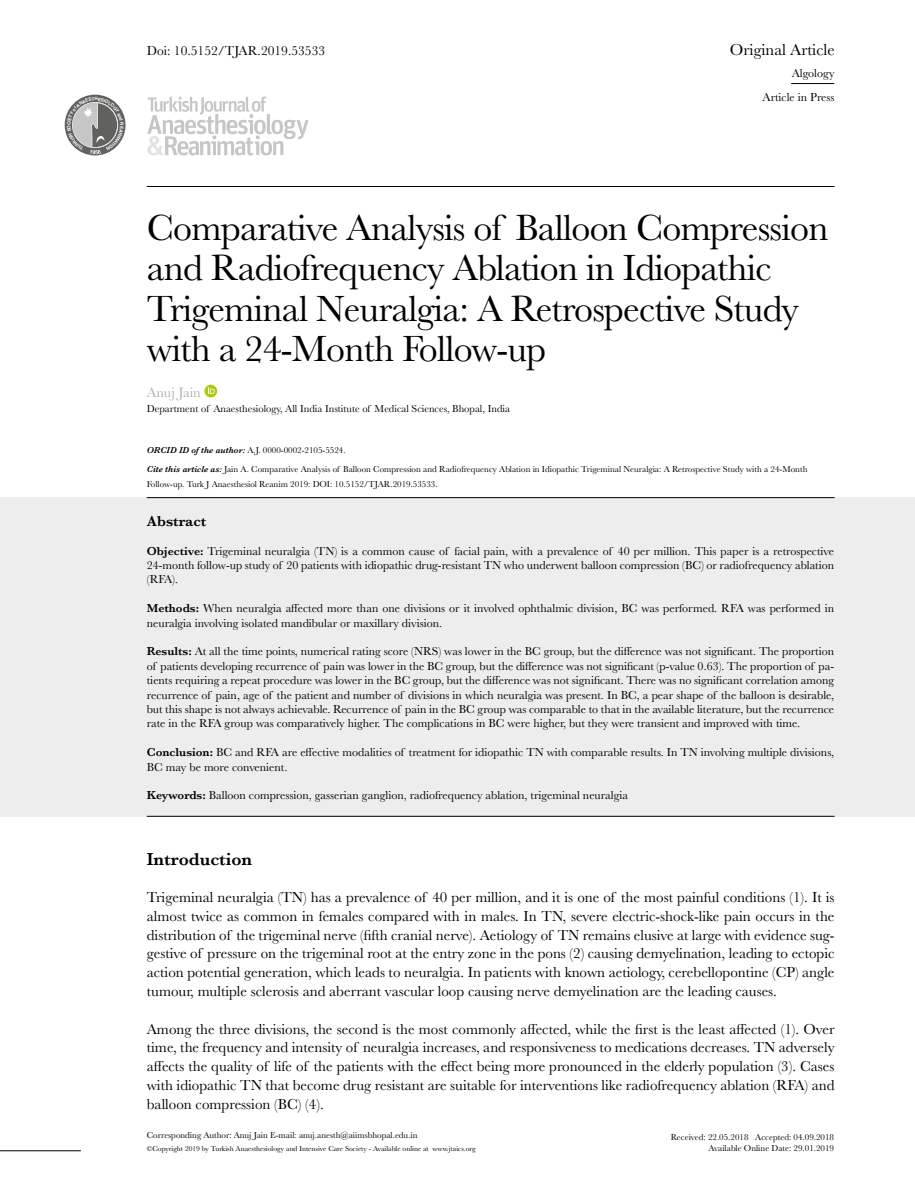
<style>
.page{position:relative;width:915px;height:1191px;background:#fff}
.page>*{position:absolute;margin:0;border:0;box-sizing:border-box;transform-origin:0 0}
.t1{font:37.8px/40.5px "Baskerville";letter-spacing:-.02em;color:#000}
.t2{font:600 18px "Baskerville";color:#000}
.t3{font:16.5px "Baskerville";color:#000}
.t4{font:15px/18.8px "Baskerville";color:#000;text-align:justify}
.t5{font:600 15px "Baskerville";color:#000}
.t6{font:14.25px "Baskerville";color:#b3b2b2}
.t7{font:13.5px "Baskerville";color:#000}
.t8{font:12px/14.4px "Baskerville";color:#000;text-align:justify}
.t9{font:10.5px "Baskerville";color:#000}
.t10{font:9px/15px "Baskerville";color:#000}
.t11{font:7.5px "Baskerville";color:#000}
.s1{font-weight:600;font-style:italic}
.s2{font-weight:600}
</style>
<div class="page">
<svg style="left:147px;top:97px;width:161px;height:58px"></svg>
<div style="left:204px;top:385px;width:13px;height:12px;background:#afca0b;border-radius:50%"></div>
<svg style="left:208px;top:387px;width:7px;height:7px"></svg>
<hr style="left:147px;top:186px;width:687px;height:1px;background:#000">
<div style="left:0;top:497px;width:914px;height:319px;background:#ededed"></div>
<hr style="left:147px;top:497px;width:687px;height:1px;background:#000">
<hr style="left:147px;top:816px;width:687px;height:1px;background:#000">
<hr style="left:0;top:1150px;width:81px;height:1px;background:#000">
<hr style="left:791px;top:83px;width:42px;height:1px;background:#000">
<svg style="left:65px;top:97px;width:58px;height:57px"></svg>
<p class="t7" style="left:147px;top:42px;width:180px">Doi: 10.5152/TJAR.2019.53533</p>
<h3 class="t3" style="left:729px;top:39px;width:106px">Original Article</h3>
<p class="t8" style="left:762px;top:61px;width:73px;line-height:24.6px;text-align:right">Algology<br>Article in Press</p>
<h1 class="t1" style="left:147px;top:208px;width:683px">Comparative Analysis of Balloon Compression and Radiofrequency Ablation in Idiopathic Trigeminal Neuralgia: A Retrospective Study with a 24-Month Follow-up</h1>
<p class="t6" style="left:147px;top:384px;width:55px">Anuj Jain</p>
<p class="t9" style="left:147px;top:402px;width:364px">Department of Anaesthesiology, All India Institute of Medical Sciences, Bhopal, India</p>
<p class="t10" style="left:147px;top:443px;width:200px"><span class="s1">ORCID ID of the author:</span> A.J. 0000-0002-2105-5524.</p>
<p class="t10" style="left:147px;top:461px;width:662px"><span class="s1">Cite this article as:</span> Jain A. Comparative Analysis of Balloon Compression and Radiofrequency Ablation in Idiopathic Trigeminal Neuralgia: A Retrospective Study with a 24-Month<br>Follow-up. Turk J Anaesthesiol Reanim 2019: DOI: 10.5152/TJAR.2019.53533.</p>
<p class="t5" style="left:147px;top:510px;width:61px">Abstract</p>
<p class="t8" style="left:147px;top:543px;width:688px"><span class="s2">Objective:</span> Trigeminal neuralgia (TN) is a common cause of facial pain, with a prevalence of 40 per million. This paper is a retrospective 24-month follow-up study of 20 patients with idiopathic drug-resistant TN who underwent balloon compression (BC) or radiofrequency ablation (RFA).</p>
<p class="t8" style="left:147px;top:601px;width:688px"><span class="s2">Methods:</span> When neuralgia affected more than one divisions or it involved ophthalmic division, BC was performed. RFA was performed in neuralgia involving isolated mandibular or maxillary division.</p>
<p class="t8" style="left:147px;top:644px;width:688px"><span class="s2">Results:</span> At all the time points, numerical rating score (NRS) was lower in the BC group, but the difference was not significant. The proportion of patients developing recurrence of pain was lower in the BC group, but the difference was not significant (p-value 0.63). The proportion of pa&shy;tients requiring a repeat procedure was lower in the BC group, but the difference was not significant. There was no significant correlation among recurrence of pain, age of the patient and number of divisions in which neuralgia was present. In BC, a pear shape of the balloon is desirable, but this shape is not always achievable. Recurrence of pain in the BC group was comparable to that in the available literature, but the recurrence rate in the RFA group was comparatively higher. The complications in BC were higher, but they were transient and improved with time.</p>
<p class="t8" style="left:147px;top:745px;width:688px"><span class="s2">Conclusion:</span> BC and RFA are effective modalities of treatment for idiopathic TN with comparable results. In TN involving multiple divisions,<br>BC may be more convenient.</p>
<p class="t8" style="left:147px;top:788px;width:482px"><span class="s2">Keywords:</span> Balloon compression, gasserian ganglion, radiofrequency ablation, trigeminal neuralgia</p>
<h2 class="t2" style="left:147px;top:846px;width:107px">Introduction</h2>
<p class="t4" style="left:147px;top:888px;width:689px">Trigeminal neuralgia (TN) has a prevalence of 40 per million, and it is one of the most painful conditions (1). It is almost twice as common in females compared with in males. In TN, severe electric-shock-like pain occurs in the distribution of the trigeminal nerve (fifth cranial nerve). Aetiology of TN remains elusive at large with evidence sug&shy;gestive of pressure on the trigeminal root at the entry zone in the pons (2) causing demyelination, leading to ectopic action potential generation, which leads to neuralgia. In patients with known aetiology, cerebellopontine (CP) angle tumour, multiple sclerosis and aberrant vascular loop causing nerve demyelination are the leading causes.</p>
<p class="t4" style="left:147px;top:1019px;width:689px">Among the three divisions, the second is the most commonly affected, while the first is the least affected (1). Over time, the frequency and intensity of neuralgia increases, and responsiveness to medications decreases. TN adversely affects the quality of life of the patients with the effect being more pronounced in the elderly population (3). Cases with idiopathic TN that become drug resistant are suitable for interventions like radiofrequency ablation (RFA) and balloon compression (BC) (4).</p>
<p class="t10" style="left:147px;top:1127px;width:272px">Corresponding Author: Anuj Jain E-mail: anuj.anesth@aiimsbhopal.edu.in</p>
<p class="t11" style="left:147px;top:1143px;width:330px">©Copyright 2019 by Turkish Anaesthesiology and Intensive Care Society - Available online at www.jtaics.org</p>
<p class="t10" style="left:670px;top:1131px;width:165px;line-height:10.8px;text-align:right">Received: 22.05.2018 Accepted: 04.09.2018<br>Available Online Date: 29.01.2019</p>
</div>
